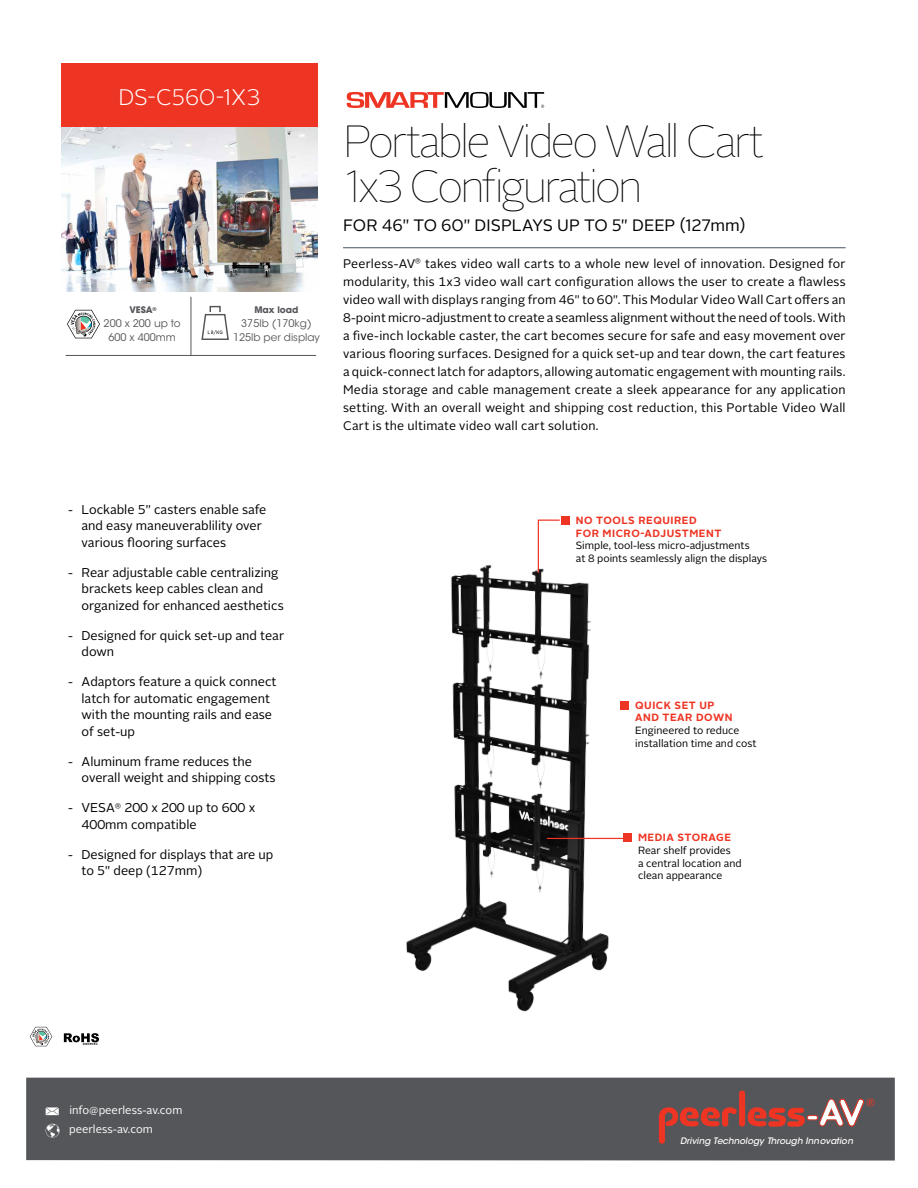
<style>
.page{position:relative;width:918px;height:1188px;background:#fff}
.page>*{position:absolute;margin:0;border:0;box-sizing:border-box;transform-origin:0 0}
.t1{font:100 45px/45px "Alright Sans";letter-spacing:-.075em;color:#000}
.t2{font:300 22.5px "Alright Sans";letter-spacing:-.01em;color:#fff}
.t3{font:16.5px "Alright Sans";letter-spacing:-.01em;color:#000}
.t4{font:12.75px/16.5px "Alright Sans";color:#000}
.t5{font:12.45px/18px "Alright Sans";letter-spacing:.015em;color:#000;text-align:justify}
.t6{font:11.25px "Alright Sans";color:#fff}
.t7{font:10.5px/12.8px "Alright Sans";color:#000}
.t8{font:700 10.5px/12.8px "Alright Sans";letter-spacing:.05em;color:#ee3524}
.t9{font:10.5px/13.5px "ITC Avant Garde Std";color:#55565a;text-align:center}
.t10{font:700 9px "ITC Avant Garde Std";color:#55565a}
.t11{font:italic 500 8.85px "ITC Avant Garde Std";color:#fff}
</style>
<div class="page">
<svg style="left:347px;top:92px;width:197px;height:16px"></svg>
<img style="left:406px;top:565px;width:217px;height:447px">
<svg style="left:30px;top:1027px;width:22px;height:19px"></svg>
<svg style="left:64px;top:1033px;width:35px;height:12px"></svg>
<hr style="left:343px;top:247px;width:503px;height:1px;background:#455464">
<div style="left:61px;top:63px;width:257px;height:67px;background:#ee3524"></div>
<div style="left:561px;top:516px;width:8px;height:9px;background:#ee3524"></div>
<svg style="left:537px;top:519px;width:24px;height:55px"></svg>
<div style="left:620px;top:701px;width:9px;height:9px;background:#ee3524"></div>
<div style="left:623px;top:833px;width:9px;height:9px;background:#ee3524"></div>
<hr style="left:547px;top:838px;width:77px;height:1px;background:#ee3524">
<div style="left:26px;top:1078px;width:869px;height:83px;background:#55565a"></div>
<svg style="left:659px;top:1107px;width:78px;height:37px"></svg>
<div style="left:739px;top:1091px;width:6px;height:36px;background:#ee3524;border-radius:3px"></div>
<svg style="left:748px;top:1099px;width:127px;height:28px"></svg>
<svg style="left:46px;top:1107px;width:13px;height:8px"></svg>
<svg style="left:46px;top:1124px;width:14px;height:14px"></svg>
<hr style="left:191px;top:297px;width:1px;height:58px;background:#55565a">
<hr style="left:66px;top:355px;width:250px;height:1px;background:#55565a">
<svg style="left:201px;top:306px;width:28px;height:34px"></svg>
<svg style="left:67px;top:310px;width:33px;height:28px"></svg>
<img style="left:61px;top:128px;width:257px;height:164px">
<h2 class="t2" style="left:119px;top:82px;width:143px">DS-C560-1X3</h2>
<p class="t10" style="left:129px;top:304px;width:29px">VESA<sup>®</sup></p>
<p class="t9" style="left:104px;top:317px;width:79px">200 x 200 up to<br>600 x 400mm</p>
<p class="t10" style="left:254px;top:304px;width:46px">Max load</p>
<p class="t9" style="left:233px;top:317px;width:88px">375lb (170kg)<br>125lb per display</p>
<h1 class="t1" style="left:343px;top:120px;width:423px">Portable Video Wall Cart<br>1x3 Configuration</h1>
<h3 class="t3" style="left:343px;top:214px;width:404px">FOR 46" TO 60" DISPLAYS UP TO 5" DEEP (127mm)</h3>
<p class="t5" style="left:343px;top:255px;width:504px">Peerless-AV<sup>®</sup> takes video wall carts to a whole new level of innovation. Designed for modularity, this 1x3 video wall cart configuration allows the user to create a flawless video wall with displays ranging from 46" to 60". This Modular Video Wall Cart offers an 8-point micro-adjustment to create a seamless alignment without the need of tools. With a five-inch lockable caster, the cart becomes secure for safe and easy movement over various flooring surfaces. Designed for a quick set-up and tear down, the cart features a quick-connect latch for adaptors, allowing automatic engagement with mounting rails.<br>Media storage and cable management create a sleek appearance for any application setting. With an overall weight and shipping cost reduction, this Portable Video Wall Cart is the ultimate video wall cart solution.</p>
<p class="t4" style="left:82px;top:501px;width:186px;text-indent:-14px">- Lockable 5" casters enable safe and easy maneuverablility over various flooring surfaces</p>
<p class="t4" style="left:82px;top:564px;width:204px;text-indent:-14px">- Rear adjustable cable centralizing brackets keep cables clean and organized for enhanced aesthetics</p>
<p class="t4" style="left:82px;top:627px;width:204px;text-indent:-14px">- Designed for quick set-up and tear down</p>
<p class="t4" style="left:82px;top:674px;width:197px;text-indent:-14px">- Adaptors feature a quick connect latch for automatic engagement with the mounting rails and ease of set-up</p>
<p class="t4" style="left:82px;top:753px;width:195px;text-indent:-14px">- Aluminum frame reduces the overall weight and shipping costs</p>
<p class="t4" style="left:82px;top:800px;width:175px;text-indent:-13px">- VESA<sup>®</sup> 200 x 200 up to 600 x<br>400mm compatible</p>
<p class="t4" style="left:82px;top:846px;width:193px;text-indent:-14px">- Designed for displays that are up to 5" deep (127mm)</p>
<p class="t8" style="left:576px;top:514px;width:147px">NO TOOLS REQUIRED<br>FOR MICRO-ADJUSTMENT</p>
<p class="t7" style="left:576px;top:539px;width:193px">Simple, tool-less micro-adjustments<br>at 8 points seamlessly align the displays</p>
<p class="t8" style="left:635px;top:699px;width:99px">QUICK SET UP<br>AND TEAR DOWN</p>
<p class="t7" style="left:635px;top:724px;width:123px">Engineered to reduce installation time and cost</p>
<p class="t8" style="left:638px;top:831px;width:95px">MEDIA STORAGE</p>
<p class="t7" style="left:638px;top:844px;width:105px">Rear shelf provides<br>a central location and clean appearance</p>
<p class="t6" style="left:69px;top:1103px;width:114px">info@peerless-av.com</p>
<p class="t6" style="left:69px;top:1122px;width:85px">peerless-av.com</p>
<p class="t11" style="left:680px;top:1135px;width:174px">Driving Technology Through Innovation</p>
</div>
